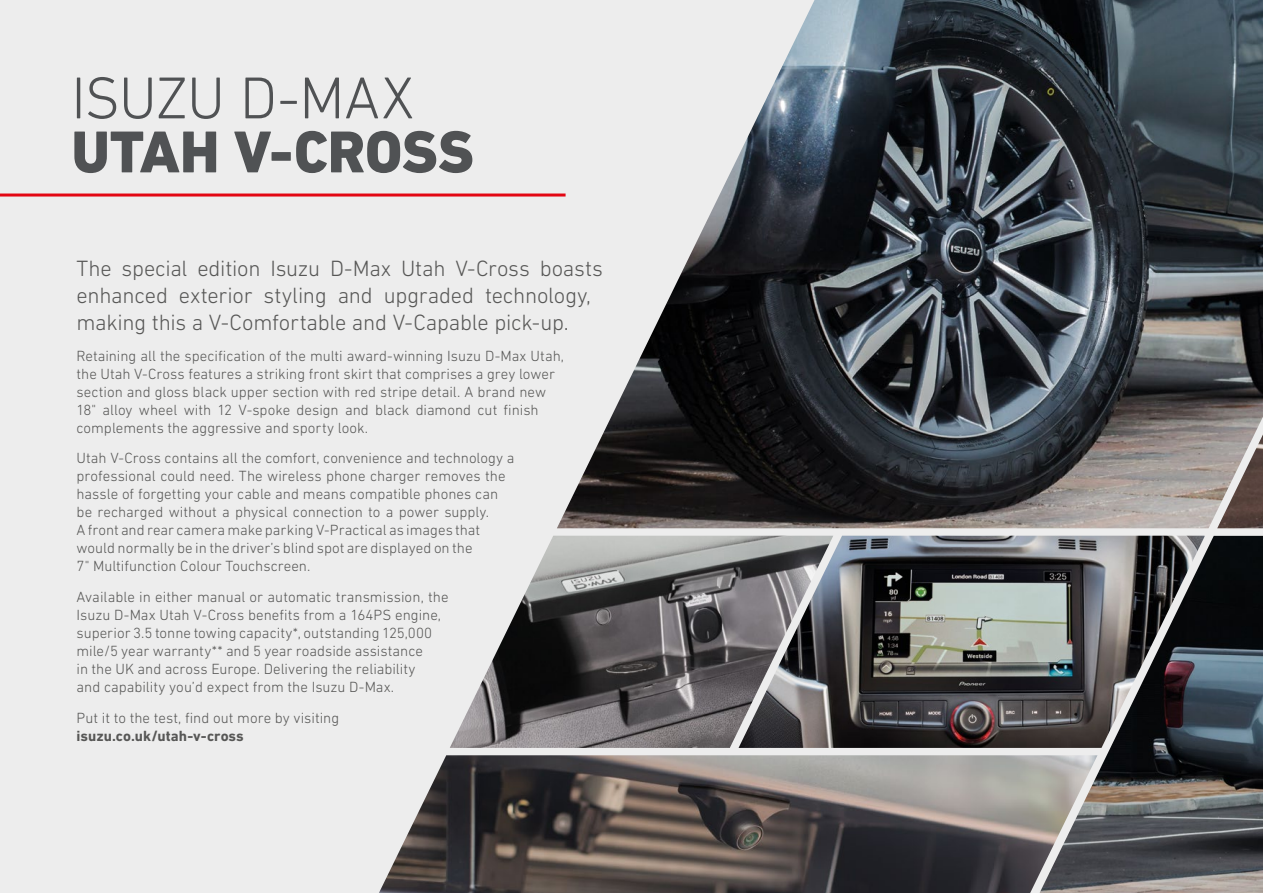
<style>
.page{position:relative;width:1263px;height:893px;background:#ededed}
.page>*{position:absolute;margin:0;border:0;box-sizing:border-box;transform-origin:0 0}
.t1{font:800 60px "DIN Next LT Pro";letter-spacing:-.01em;color:#505254}
.t2{font:300 60px "DIN Next LT Pro";letter-spacing:-.02em;color:#505254}
.t3{font:300 22.5px/27px "DIN Next LT Pro";letter-spacing:-.01em;color:#575756}
.t4{font:300 15px/18px "DIN Next LT Pro";color:#575756}
.t5{font:700 15px "DIN Next LT Pro";color:#575756}
</style>
<div class="page">
<img style="left:833px;top:536px;width:206px;height:212px">
<img style="left:450px;top:536px;width:383px;height:212px">
<img style="left:379px;top:755px;width:660px;height:138px">
<img style="left:557px;top:0;width:706px;height:528px">
<img style="left:1039px;top:536px;width:224px;height:357px">
<hr style="left:0;top:194px;width:566px;height:3px;background:#e30613">
<h1 class="t2" style="left:71px;top:64px;width:344px">ISUZU D-MAX</h1>
<h1 class="t1" style="left:71px;top:116px;width:404px">UTAH V-CROSS</h1>
<h2 class="t3" style="left:77px;top:255px;width:528px">The special edition Isuzu D-Max Utah V-Cross boasts enhanced exterior styling and upgraded technology, making this a V-Comfortable and V-Capable pick-up.</h2>
<p class="t4" style="left:77px;top:346px;width:489px">Retaining all the specification of the multi award-winning Isuzu D-Max Utah, the Utah V-Cross features a striking front skirt that comprises a grey lower section and gloss black upper section with red stripe detail. A brand new 18" alloy wheel with 12 V-spoke design and black diamond cut finish complements the aggressive and sporty look.</p>
<p class="t4" style="left:77px;top:449px;width:440px">Utah V-Cross contains all the comfort, convenience and technology a professional could need. The wireless phone charger removes the hassle of forgetting your cable and means compatible phones can be recharged without a physical connection to a power supply.<br>A front and rear camera make parking V-Practical as images that would normally be in the driver’s blind spot are displayed on the<br>7" Multifunction Colour Touchscreen.</p>
<p class="t4" style="left:77px;top:588px;width:374px">Available in either manual or automatic transmission, the Isuzu D-Max Utah V-Cross benefits from a 164PS engine, superior 3.5 tonne towing capacity*, outstanding 125,000 mile/5 year warranty** and 5 year roadside assistance<br>in the UK and across Europe. Delivering the reliability<br>and capability you’d expect from the Isuzu D-Max.</p>
<p class="t4" style="left:77px;top:709px;width:264px">Put it to the test, find out more by visiting</p>
<p class="t5" style="left:77px;top:727px;width:169px">isuzu.co.uk/utah-v-cross</p>
</div>
